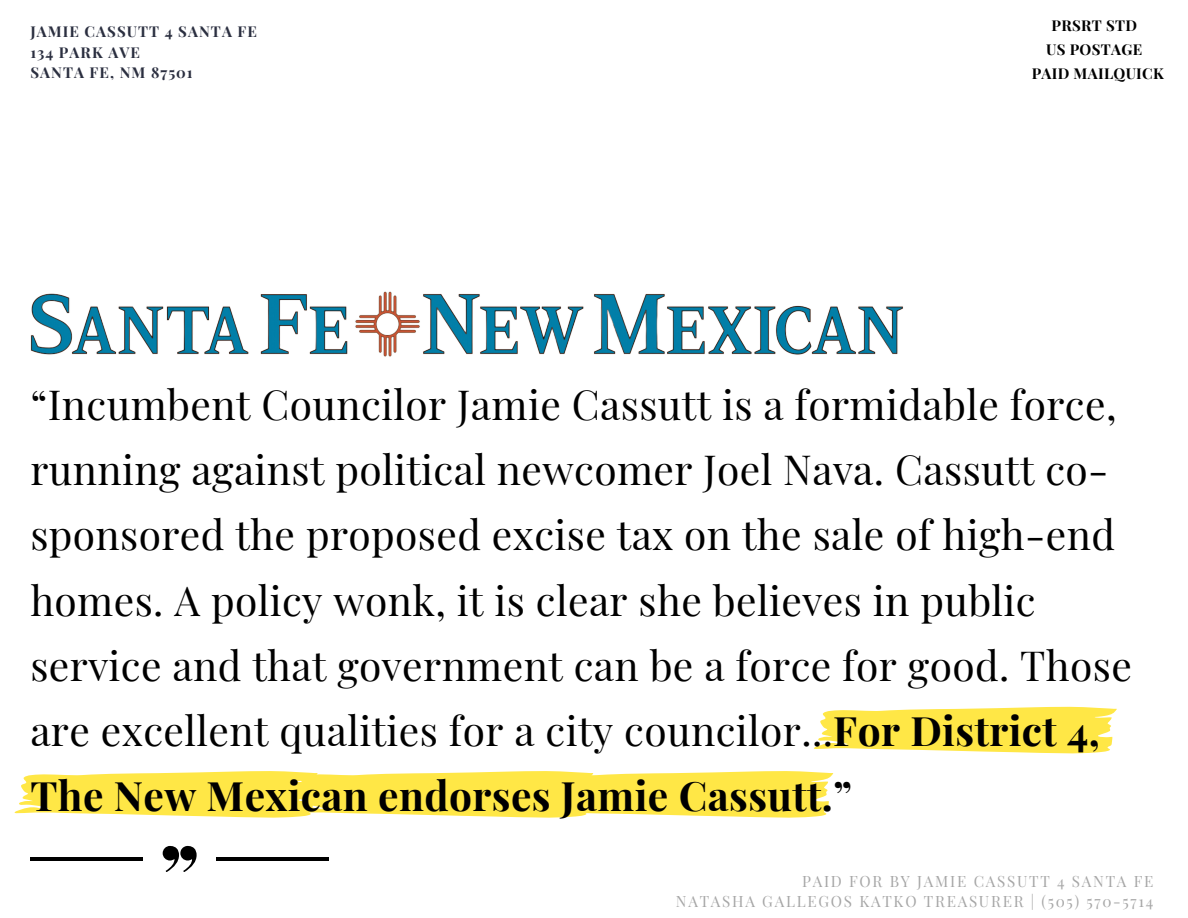
<style>
.page{position:relative;width:1188px;height:918px;background:#fff}
.page>*{position:absolute;margin:0;border:0;box-sizing:border-box;transform-origin:0 0}
.t1{font:40.65px/65.2px "Playfair Display";letter-spacing:.01em;color:#000}
.t2{font:15.3px "Playfair Display";letter-spacing:.115em;color:#a6a6a6}
.t3{font:700 15px "Playfair Display";letter-spacing:.07em;color:#2b2f40}
.t4{font:700 15px "Playfair Display";letter-spacing:.02em;color:#000}
.s1{font-weight:700}
</style>
<div class="page">
<svg style="left:813px;top:706px;width:304px;height:48px"></svg>
<svg style="left:14px;top:771px;width:820px;height:47px;background:#ffe95b"></svg>
<svg style="left:163px;top:846px;width:33px;height:26px"></svg>
<hr style="left:30px;top:857px;width:113px;height:4px;background:#000">
<hr style="left:217px;top:857px;width:112px;height:4px;background:#000">
<img style="left:30px;top:291px;width:873px;height:66px">
<p class="t3" style="left:30px;top:21px;width:228px">JAMIE CASSUTT 4 SANTA FE</p>
<p class="t3" style="left:30px;top:41px;width:111px">134 PARK AVE</p>
<p class="t3" style="left:30px;top:62px;width:164px">SANTA FE, NM 87501</p>
<p class="t4" style="left:1052px;top:15px;width:87px">PRSRT STD</p>
<p class="t4" style="left:1046px;top:39px;width:98px">US POSTAGE</p>
<p class="t4" style="left:1032px;top:62px;width:134px">PAID MAILQUICK</p>
<p class="t1" style="left:30px;top:370px;width:1103px">“Incumbent Councilor Jamie Cassutt is a formidable force, running against political newcomer Joel Nava. Cassutt co&shy;sponsored the proposed excise tax on the sale of high-end homes. A policy wonk, it is clear she believes in public service and that government can be a force for good. Those are excellent qualities for a city councilor...<span class="s1">For District 4, The New Mexican endorses Jamie Cassutt.”</span></p>
<p class="t2" style="left:802px;top:870px;width:353px">PAID FOR BY JAMIE CASSUTT 4 SANTA FE</p>
<p class="t2" style="left:676px;top:890px;width:479px">NATASHA GALLEGOS KATKO TREASURER | (505) 570-5714</p>
</div>
